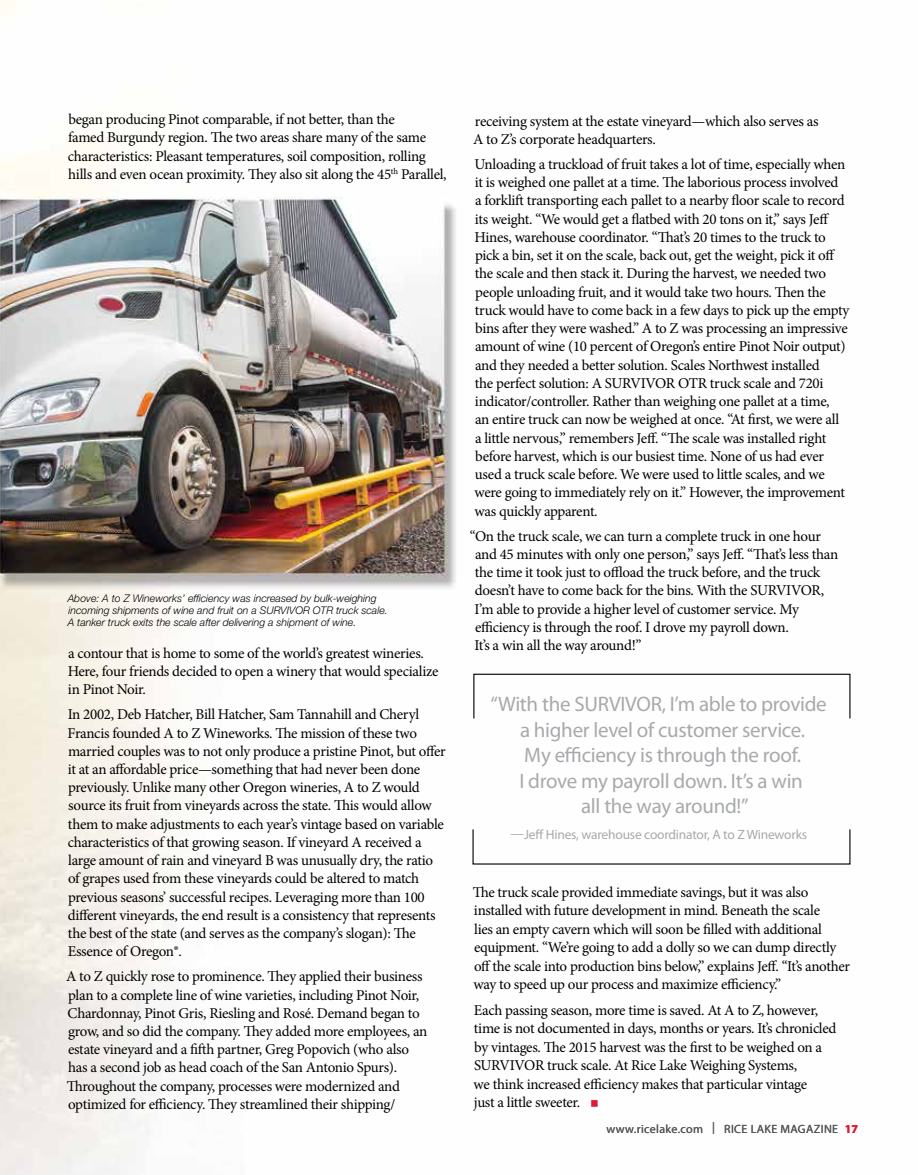
<style>
.page{position:relative;width:918px;height:1175px;background:#fff}
.page>*{position:absolute;margin:0;border:0;box-sizing:border-box;transform-origin:0 0}
.t1{font:21px/25.5px "Myriad Pro";letter-spacing:-.015em;color:#a7a9ac;text-align:center}
.t2{font:15px/18.3px "Minion Pro";letter-spacing:-.02em;color:#000}
.t3{font:13.5px "Myriad Pro";letter-spacing:-.015em;color:#a7a9ac}
.t4{font:12px "Myriad Pro";letter-spacing:.03em;color:#58595b}
.t5{font:italic 300 10.5px/12px "Helvetica Neue LT Std";color:#000}
.s1{font-family:"Century Gothic";font-size:28.5px;color:#e31837}
.s2{font-weight:700;color:#e31837}
</style>
<div class="page">
<img style="left:0;top:0;width:851px;height:1174px">
<div style="left:473px;top:673px;width:377px;height:46px;border:1px solid #000"></div>
<p class="t2" style="left:68px;top:110px;width:380px">began producing Pinot comparable, if not better, than the<br>famed Burgundy region. The two areas share many of the same characteristics: Pleasant temperatures, soil composition, rolling hills and even ocean proximity. They also sit along the 45<sup>th</sup> Parallel,</p>
<p class="t5" style="left:68px;top:592px;width:322px">Above: A to Z Wineworks’ efficiency was increased by bulk-weighing incoming shipments of wine and fruit on a SURVIVOR OTR truck scale.<br>A tanker truck exits the scale after delivering a shipment of wine.</p>
<p class="t2" style="left:68px;top:644px;width:372px">a contour that is home to some of the world’s greatest wineries.<br>Here, four friends decided to open a winery that would specialize in Pinot Noir.</p>
<p class="t2" style="left:68px;top:705px;width:380px">In 2002, Deb Hatcher, Bill Hatcher, Sam Tannahill and Cheryl Francis founded A to Z Wineworks. The mission of these two married couples was to not only produce a pristine Pinot, but offer it at an affordable price—something that had never been done previously. Unlike many other Oregon wineries, A to Z would source its fruit from vineyards across the state. This would allow them to make adjustments to each year’s vintage based on variable characteristics of that growing season. If vineyard A received a large amount of rain and vineyard B was unusually dry, the ratio of grapes used from these vineyards could be altered to match previous seasons’ successful recipes. Leveraging more than 100 different vineyards, the end result is a consistency that represents the best of the state (and serves as the company’s slogan): The Essence of Oregon®.</p>
<p class="t2" style="left:66px;top:967px;width:363px">A to Z quickly rose to prominence. They applied their business plan to a complete line of wine varieties, including Pinot Noir, Chardonnay, Pinot Gris, Riesling and Rosé. Demand began to grow, and so did the company. They added more employees, an estate vineyard and a fifth partner, Greg Popovich (who also has a second job as head coach of the San Antonio Spurs).<br>Throughout the company, processes were modernized and optimized for efficiency. They streamlined their shipping/</p>
<p class="t2" style="left:473px;top:112px;width:347px">receiving system at the estate vineyard—which also serves as<br>A to Z’s corporate headquarters.</p>
<p class="t2" style="left:474px;top:155px;width:376px">Unloading a truckload of fruit takes a lot of time, especially when it is weighed one pallet at a time. The laborious process involved<br>a forklift transporting each pallet to a nearby floor scale to record its weight. “We would get a flatbed with 20 tons on it,” says Jeff Hines, warehouse coordinator. “That’s 20 times to the truck to pick a bin, set it on the scale, back out, get the weight, pick it off the scale and then stack it. During the harvest, we needed two people unloading fruit, and it would take two hours. Then the truck would have to come back in a few days to pick up the empty bins after they were washed.” A to Z was processing an impressive amount of wine (10 percent of Oregon’s entire Pinot Noir output) and they needed a better solution. Scales Northwest installed<br>the perfect solution: A SURVIVOR OTR truck scale and 720i indicator/controller. Rather than weighing one pallet at a time,<br>an entire truck can now be weighed at once. “At first, we were all<br>a little nervous,” remembers Jeff. “The scale was installed right before harvest, which is our busiest time. None of us had ever used a truck scale before. We were used to little scales, and we were going to immediately rely on it.” However, the improvement was quickly apparent.</p>
<p class="t2" style="left:475px;top:527px;width:365px;text-indent:-5px">“On the truck scale, we can turn a complete truck in one hour and 45 minutes with only one person,” says Jeff. “That’s less than the time it took just to offload the truck before, and the truck doesn’t have to come back for the bins. With the SURVIVOR, I’m able to provide a higher level of customer service. My efficiency is through the roof. I drove my payroll down.<br>It’s a win all the way around!”</p>
<h1 class="t1" style="left:491px;top:691px;width:338px">“With the SURVIVOR, I’m able to provide a higher level of customer service.<br>My efficiency is through the roof.<br>I drove my payroll down. It’s a win<br>all the way around!”</h1>
<p class="t3" style="left:511px;top:826px;width:298px">—Jeff Hines, warehouse coordinator, A to Z Wineworks</p>
<p class="t2" style="left:473px;top:882px;width:379px">The truck scale provided immediate savings, but it was also installed with future development in mind. Beneath the scale<br>lies an empty cavern which will soon be filled with additional equipment. “We’re going to add a dolly so we can dump directly off the scale into production bins below,” explains Jeff. “It’s another way to speed up our process and maximize efficiency.”</p>
<p class="t2" style="left:474px;top:1000px;width:364px">Each passing season, more time is saved. At A to Z, however, time is not documented in days, months or years. It’s chronicled by vintages. The 2015 harvest was the first to be weighed on a SURVIVOR truck scale. At Rice Lake Weighing Systems,<br>we think increased efficiency makes that particular vintage<br>just a little sweeter. <span class="s1">▪</span></p>
<p class="t4" style="left:606px;top:1121px;width:253px">www.ricelake.com | RICE LAKE MAGAZINE <span class="s2">17</span></p>
</div>
